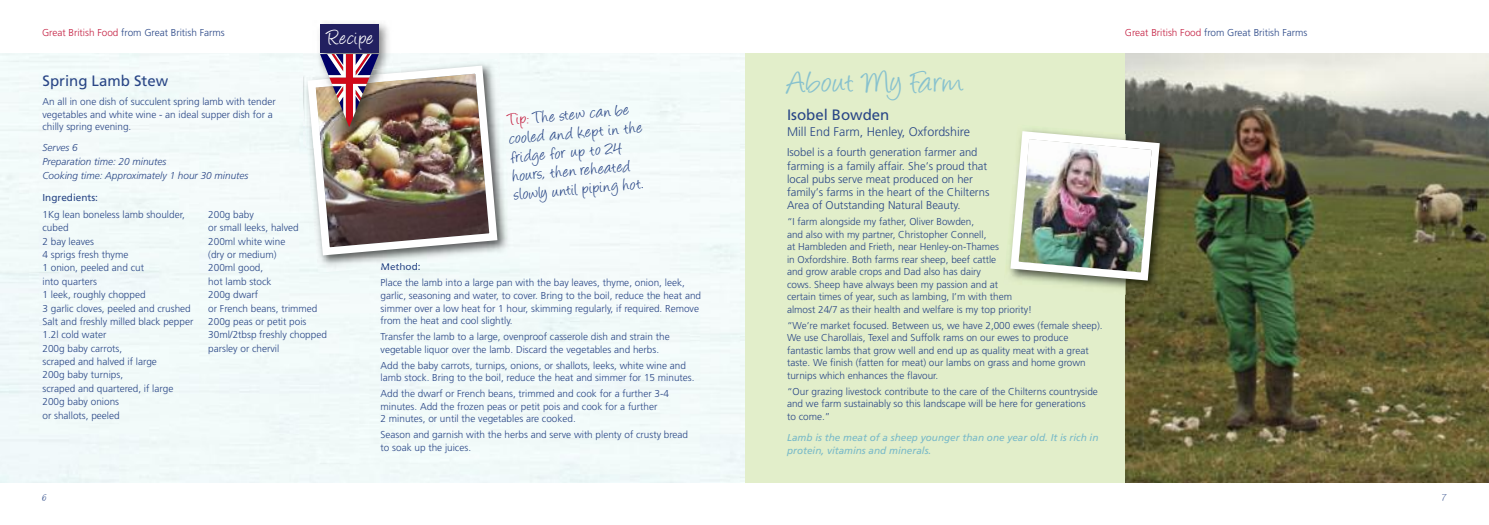
<style>
.page{position:relative;width:1489px;height:525px;background:#fff}
.page>*{position:absolute;margin:0;border:0;box-sizing:border-box;transform-origin:0 0}
.t1{font:35px "Angelina";letter-spacing:.02em;color:#87c1ce}
.t2{font:22.12px "Angelina";letter-spacing:.045em;color:#fff}
.t3{font:18.75px/18.8px "Angelina";color:#294686}
.t4{font:15px "Frutiger";color:#294686}
.t5{font:300 12.5px "Frutiger";color:#294686}
.t6{font:300 11.25px/13.1px "Frutiger";color:#294686}
.t7{font:11.25px "Angelina";color:#294686}
.t8{font:300 10px/13.4px "Frutiger";color:#294686}
.t9{font:italic 10px/12.5px "Frutiger";color:#78b9c8}
.t10{font:italic 300 10px/13.8px "Frutiger";color:#294686}
.t11{font:10px "Frutiger";color:#294686}
.s1{color:#c42042}
</style>
<div class="page">
<div style="left:727px;top:53px;width:733px;height:429px;background:#e2eeca"></div>
<div style="left:0;top:53px;width:744px;height:429px;background:#f2fafa"></div>
<img style="left:1125px;top:53px;width:363px;height:429px">
<img style="left:1125px;top:134px;width:51px;height:164px">
<img style="left:1006px;top:127px;width:157px;height:157px">
<img style="left:307px;top:59px;width:208px;height:214px">
<img style="left:301px;top:76px;width:2px;height:26px">
<img style="left:381px;top:263px;width:36px;height:4px">
<img style="left:303px;top:61px;width:198px;height:198px">
<img style="left:303px;top:23px;width:97px;height:44px">
<img style="left:303px;top:67px;width:97px;height:81px">
<img style="left:307px;top:73px;width:93px;height:75px">
<img style="left:316px;top:80px;width:84px;height:68px">
<img style="left:320px;top:54px;width:59px;height:73px">
<div style="left:320px;top:25px;width:59px;height:28px;background:#222060"></div>
<p class="t8" style="left:42px;top:26px;width:184px"><span class="s1">Great British Food</span> from Great British Farms</p>
<p class="t8" style="left:1124px;top:26px;width:184px"><span class="s1">Great British Food</span> from Great British Farms</p>
<h2 class="t2" style="left:327px;top:28px;width:48px">Recipe</h2>
<h3 class="t4" style="left:43px;top:74px;width:127px">Spring Lamb Stew</h3>
<p class="t8" style="left:43px;top:96px;width:235px;line-height:12.5px">An all in one dish of succulent spring lamb with tender vegetables and white wine - an ideal supper dish for a chilly spring evening.</p>
<p class="t10" style="left:43px;top:142px;width:207px">Serves 6<br>Preparation time: 20 minutes<br>Cooking time: Approximately 1 hour 30 minutes</p>
<p class="t11" style="left:43px;top:193px;width:57px">Ingredients:</p>
<p class="t8" style="left:43px;top:208px;width:152px">1Kg lean boneless lamb shoulder, cubed<br>2 bay leaves<br>4 sprigs fresh thyme<br>1 onion, peeled and cut<br>into quarters<br>1 leek, roughly chopped<br>3 garlic cloves, peeled and crushed<br>Salt and freshly milled black pepper<br>1.2l cold water<br>200g baby carrots,<br>scraped and halved if large<br>200g baby turnips,<br>scraped and quartered, if large<br>200g baby onions<br>or shallots, peeled</p>
<p class="t8" style="left:208px;top:208px;width:120px">200g baby<br>or small leeks, halved<br>200ml white wine<br>(dry or medium)<br>200ml good,<br>hot lamb stock<br>200g dwarf<br>or French beans, trimmed<br>200g peas or petit pois<br>30ml/2tbsp freshly chopped parsley or chervil</p>
<h3 class="t3" style="left:507px;top:112px;width:135px;rotate:-5deg"><span class="s1">Tip:</span> The stew can be cooled and kept in the fridge for up to 24 hours, then reheated slowly until piping hot.</h3>
<p class="t11" style="left:380px;top:263px;width:41px">Method:</p>
<p class="t8" style="left:380px;top:277px;width:322px;line-height:12.5px">Place the lamb into a large pan with the bay leaves, thyme, onion, leek, garlic, seasoning and water, to cover. Bring to the boil, reduce the heat and simmer over a low heat for 1 hour, skimming regularly, if required. Remove from the heat and cool slightly.</p>
<p class="t8" style="left:380px;top:331px;width:290px;line-height:12.5px">Transfer the lamb to a large, ovenproof casserole dish and strain the vegetable liquor over the lamb. Discard the vegetables and herbs.</p>
<p class="t8" style="left:380px;top:359px;width:315px;line-height:12.5px">Add the baby carrots, turnips, onions, or shallots, leeks, white wine and lamb stock. Bring to the boil, reduce the heat and simmer for 15 minutes.</p>
<p class="t8" style="left:380px;top:388px;width:290px;line-height:12.5px">Add the dwarf or French beans, trimmed and cook for a further 3-4 minutes. Add the frozen peas or petit pois and cook for a further<br>2 minutes, or until the vegetables are cooked.</p>
<p class="t8" style="left:380px;top:429px;width:309px;line-height:12.5px">Season and garnish with the herbs and serve with plenty of crusty bread to soak up the juices.</p>
<h1 class="t1" style="left:787px;top:67px;width:178px">About My Farm</h1>
<h3 class="t4" style="left:787px;top:109px;width:104px">Isobel Bowden</h3>
<p class="t5" style="left:787px;top:127px;width:184px">Mill End Farm, Henley, Oxfordshire</p>
<p class="t6" style="left:787px;top:147px;width:204px">Isobel is a fourth generation farmer and farming is a family affair. She’s proud that local pubs serve meat produced on her family’s farms in the heart of the Chilterns Area of Outstanding Natural Beauty.</p>
<p class="t8" style="left:787px;top:216px;width:247px;line-height:12.5px">“I farm alongside my father, Oliver Bowden,<br>and also with my partner, Christopher Connell,<br>at Hambleden and Frieth, near Henley-on-Thames<br>in Oxfordshire. Both farms rear sheep, beef cattle<br>and grow arable crops and Dad also has dairy<br>cows. Sheep have always been my passion and at<br>certain times of year, such as lambing, I’m with them almost 24/7 as their health and welfare is my top priority!</p>
<p class="t8" style="left:787px;top:319px;width:317px;line-height:12.5px">“We’re market focused. Between us, we have 2,000 ewes (female sheep).<br>We use Charollais, Texel and Suffolk rams on our ewes to produce fantastic lambs that grow well and end up as quality meat with a great taste. We finish (fatten for meat) our lambs on grass and home grown turnips which enhances the flavour.</p>
<p class="t8" style="left:787px;top:385px;width:312px;line-height:12.5px">“Our grazing livestock contribute to the care of the Chilterns countryside and we farm sustainably so this landscape will be here for generations<br>to come.”</p>
<p class="t9" style="left:787px;top:432px;width:313px">Lamb is the meat of a sheep younger than one year old. It is rich in protein, vitamins and minerals.</p>
<p class="t7" style="left:43px;top:493px;width:6px">6</p>
<p class="t7" style="left:1442px;top:493px;width:5px">7</p>
</div>
